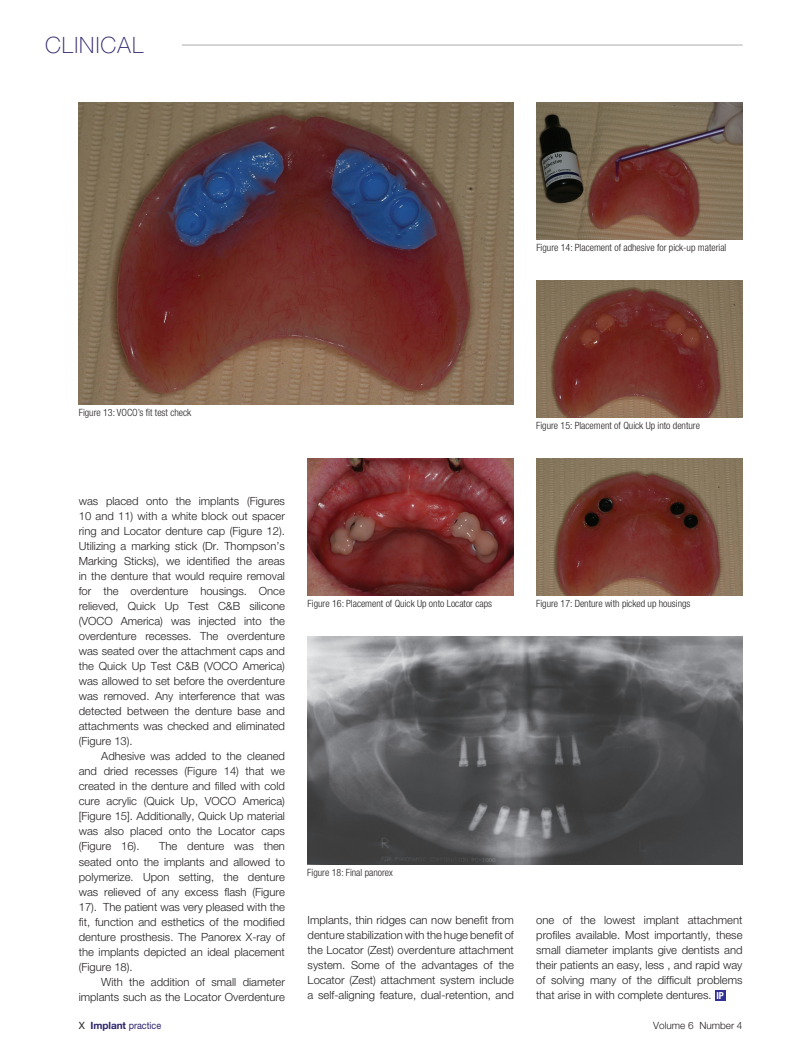
<style>
.page{position:relative;width:810px;height:1054px;background:#fff}
.page>*{position:absolute;margin:0;border:0;box-sizing:border-box;transform-origin:0 0}
.t1{font:100 22.5px "Helvetica Neue";letter-spacing:.05em;color:#2c246c}
.t2{font:300 11.25px/15px "Helvetica Neue";color:#231f20;text-align:justify}
.t3{font:300 condensed 10px "Helvetica Neue";color:#231f20}
.t4{font:10px "Helvetica Neue";color:#2c246c;scale:.9 1}
.t5{font:300 10px "Helvetica Neue";color:#231f20}
.t6{font:700 condensed 9.62px "Helvetica Neue";color:#fff}
.s1{color:#231f20}
.s2{font-weight:700}
</style>
<div class="page">
<hr style="left:182px;top:44px;width:561px;height:2px;background:#bcbdc0">
<img style="left:536px;top:103px;width:207px;height:136px">
<img style="left:536px;top:281px;width:206px;height:136px">
<img style="left:308px;top:458px;width:206px;height:137px">
<img style="left:536px;top:458px;width:206px;height:137px">
<img style="left:307px;top:636px;width:435px;height:228px">
<img style="left:79px;top:103px;width:435px;height:301px">
<div style="left:715px;top:989px;width:11px;height:11px;background:#323092"></div>
<h1 class="t1" style="left:45px;top:32px;width:100px">CLINICAL</h1>
<p class="t3" style="left:536px;top:241px;width:192px">Figure 14: Placement of adhesive for pick-up material</p>
<p class="t3" style="left:79px;top:407px;width:114px">Figure 13: VOCO’s fit test check</p>
<p class="t3" style="left:536px;top:419px;width:165px">Figure 15: Placement of Quick Up into denture</p>
<p class="t2" style="left:79px;top:493px;width:208px">was placed onto the implants (Figures 10 and 11) with a white block out spacer ring and Locator denture cap (Figure 12).<br>Utilizing a marking stick (Dr. Thompson’s Marking Sticks), we identified the areas in the denture that would require removal for the overdenture housings. Once relieved, Quick Up Test C&amp;B silicone (VOCO America) was injected into the overdenture recesses. The overdenture was seated over the attachment caps and the Quick Up Test C&amp;B (VOCO America) was allowed to set before the overdenture was removed. Any interference that was detected between the denture base and attachments was checked and eliminated (Figure 13).</p>
<p class="t2" style="left:79px;top:748px;width:208px;text-indent:22px">Adhesive was added to the cleaned and dried recesses (Figure 14) that we created in the denture and filled with cold cure acrylic (Quick Up, VOCO America) [Figure 15]. Additionally, Quick Up material was also placed onto the Locator caps (Figure 16).</p>
<p class="t2" style="left:79px;top:838px;width:208px;text-indent:81px">The denture was then seated onto the implants and allowed to polymerize. Upon setting, the denture was relieved of any excess flash (Figure 17). The patient was very pleased with the fit, function and esthetics of the modified denture prosthesis. The Panorex X-ray of the implants depicted an ideal placement (Figure 18).</p>
<p class="t2" style="left:79px;top:973px;width:208px;text-align:right">With the addition of small diameter implants such as the Locator Overdenture</p>
<p class="t3" style="left:308px;top:597px;width:186px">Figure 16: Placement of Quick Up onto Locator caps</p>
<p class="t3" style="left:536px;top:597px;width:156px">Figure 17: Denture with picked up housings</p>
<p class="t3" style="left:307px;top:866px;width:87px">Figure 18: Final panorex</p>
<p class="t2" style="left:308px;top:911px;width:208px">Implants, thin ridges can now benefit from denture stabilization with the huge benefit of the Locator (Zest) overdenture attachment system. Some of the advantages of the Locator (Zest) attachment system include a self-aligning feature, dual-retention, and</p>
<p class="t2" style="left:536px;top:911px;width:208px">one of the lowest implant attachment profiles available. Most importantly, these small diameter implants give dentists and their patients an easy, less , and rapid way of solving many of the difficult problems that arise in with complete dentures.</p>
<p class="t6" style="left:716px;top:988px;width:9px">IP</p>
<p class="t4" style="left:79px;top:1018px;width:93px"><span class="s1">X</span> <span class="s2">Implant</span> practice</p>
<p class="t5" style="left:653px;top:1018px;width:91px">Volume 6 Number 4</p>
</div>
